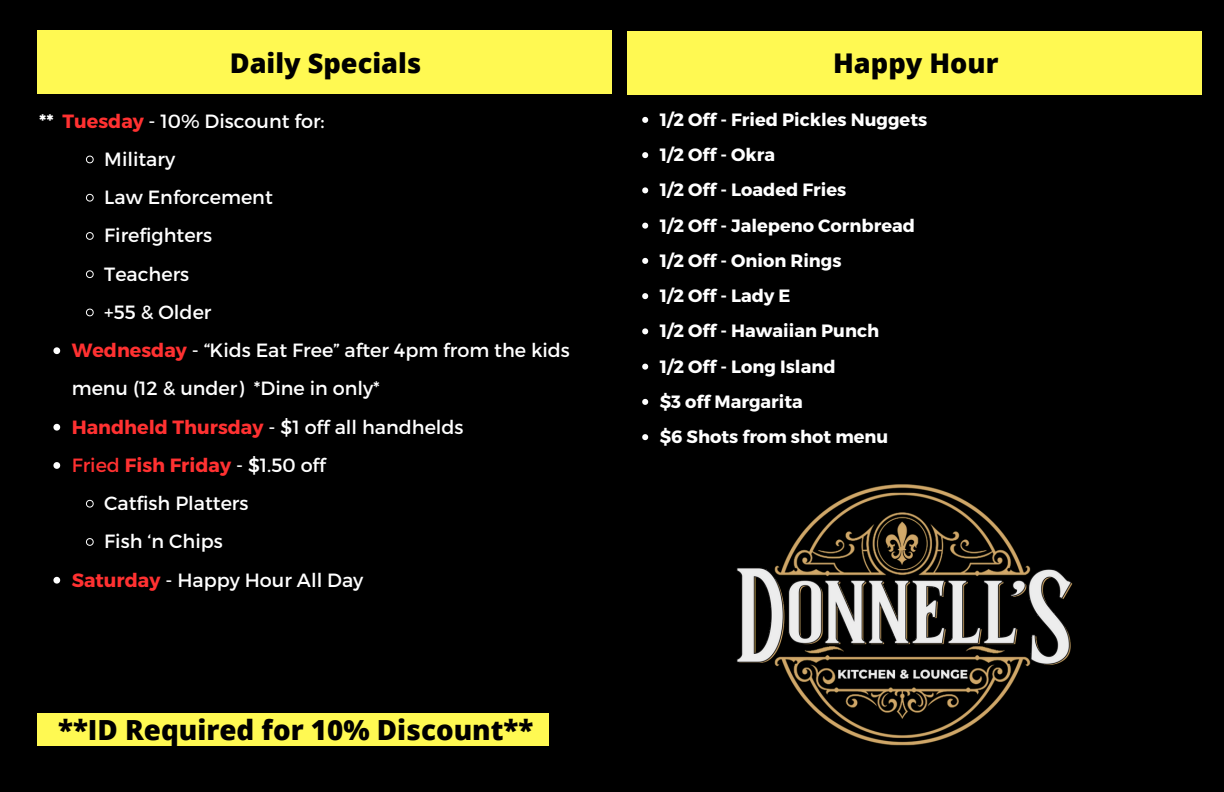
<style>
.page{position:relative;width:1224px;height:792px;background:#000}
.page>*{position:absolute;margin:0;border:0;box-sizing:border-box;transform-origin:0 0}
.t1{font:800 27.7px "Open Sans";color:#000}
.t2{font:800 27.2px "Open Sans";color:#000}
.t3{font:19.1px/38.2px "Montserrat";color:#fff}
.t4{font:700 19.1px "Montserrat";color:#ff3131}
.t5{font:700 17.8px "Montserrat";color:#fff}
.s1{font-weight:700}
.s2{font-weight:700;color:#ff3131}
.s3{font-weight:400}
.s4{font-weight:400;color:#fff}
</style>
<div class="page">
<div style="left:37px;top:30px;width:575px;height:63px;background:#fff952"></div>
<img style="left:736px;top:484px;width:337px;height:262px">
<svg style="left:86px;top:155px;width:8px;height:9px"></svg>
<svg style="left:86px;top:193px;width:8px;height:9px"></svg>
<svg style="left:86px;top:232px;width:8px;height:8px"></svg>
<svg style="left:86px;top:270px;width:8px;height:8px"></svg>
<svg style="left:86px;top:308px;width:8px;height:9px"></svg>
<svg style="left:53px;top:347px;width:7px;height:7px"></svg>
<svg style="left:53px;top:424px;width:7px;height:7px"></svg>
<svg style="left:53px;top:462px;width:7px;height:7px"></svg>
<svg style="left:86px;top:499px;width:8px;height:9px"></svg>
<svg style="left:86px;top:538px;width:8px;height:8px"></svg>
<svg style="left:53px;top:577px;width:7px;height:7px"></svg>
<div style="left:37px;top:713px;width:512px;height:32px;background:#fff952"></div>
<div style="left:627px;top:31px;width:575px;height:64px;background:#fff952"></div>
<svg style="left:642px;top:117px;width:6px;height:6px"></svg>
<svg style="left:642px;top:152px;width:6px;height:6px"></svg>
<svg style="left:642px;top:187px;width:6px;height:6px"></svg>
<svg style="left:642px;top:223px;width:6px;height:6px"></svg>
<svg style="left:642px;top:258px;width:6px;height:6px"></svg>
<svg style="left:642px;top:293px;width:6px;height:6px"></svg>
<svg style="left:642px;top:328px;width:6px;height:6px"></svg>
<svg style="left:642px;top:364px;width:6px;height:6px"></svg>
<svg style="left:642px;top:399px;width:6px;height:6px"></svg>
<svg style="left:642px;top:434px;width:6px;height:6px"></svg>
<h1 class="t2" style="left:230px;top:44px;width:193px">Daily Specials</h1>
<p class="t3" style="left:39px;top:101px;width:287px"><span class="s1">**</span> <span class="s2">Tuesday</span> - 10% Discount for:</p>
<p class="t3" style="left:104px;top:139px;width:72px">Military</p>
<p class="t3" style="left:104px;top:177px;width:170px">Law Enforcement</p>
<p class="t3" style="left:104px;top:215px;width:109px">Firefighters</p>
<p class="t3" style="left:104px;top:254px;width:86px">Teachers</p>
<p class="t3" style="left:104px;top:292px;width:109px">+55 &amp; Older</p>
<p class="t3" style="left:72px;top:330px;width:500px"><span class="s2">Wednesday</span> - “Kids Eat Free” after 4pm from the kids menu (12 &amp; under) *Dine in only*</p>
<p class="t3" style="left:72px;top:407px;width:393px"><span class="s2">Handheld Thursday</span> - $1 off all handhelds</p>
<p class="t4" style="left:72px;top:453px;width:256px"><span class="s3">Fried</span> Fish Friday <span class="s4">- $1.50 off</span></p>
<p class="t3" style="left:104px;top:483px;width:146px">Catfish Platters</p>
<p class="t3" style="left:104px;top:521px;width:120px">Fish ‘n Chips</p>
<p class="t3" style="left:72px;top:560px;width:293px"><span class="s2">Saturday</span> - Happy Hour All Day</p>
<h1 class="t1" style="left:58px;top:710px;width:477px">**ID Required for 10% Discount**</h1>
<p class="t2" style="left:833px;top:44px;width:167px">Happy Hour</p>
<p class="t5" style="left:660px;top:108px;width:269px">1/2 Off - Fried Pickles Nuggets</p>
<p class="t5" style="left:660px;top:143px;width:117px">1/2 Off - Okra</p>
<p class="t5" style="left:660px;top:178px;width:188px">1/2 Off - Loaded Fries</p>
<p class="t5" style="left:660px;top:214px;width:257px">1/2 Off - Jalepeno Cornbread</p>
<p class="t5" style="left:660px;top:249px;width:183px">1/2 Off - Onion Rings</p>
<p class="t5" style="left:660px;top:284px;width:132px">1/2 Off - Lady E</p>
<p class="t5" style="left:660px;top:319px;width:221px">1/2 Off - Hawaiian Punch</p>
<p class="t5" style="left:660px;top:355px;width:177px">1/2 Off - Long Island</p>
<p class="t5" style="left:660px;top:390px;width:145px">$3 off Margarita</p>
<p class="t5" style="left:660px;top:425px;width:230px">$6 Shots from shot menu</p>
</div>
